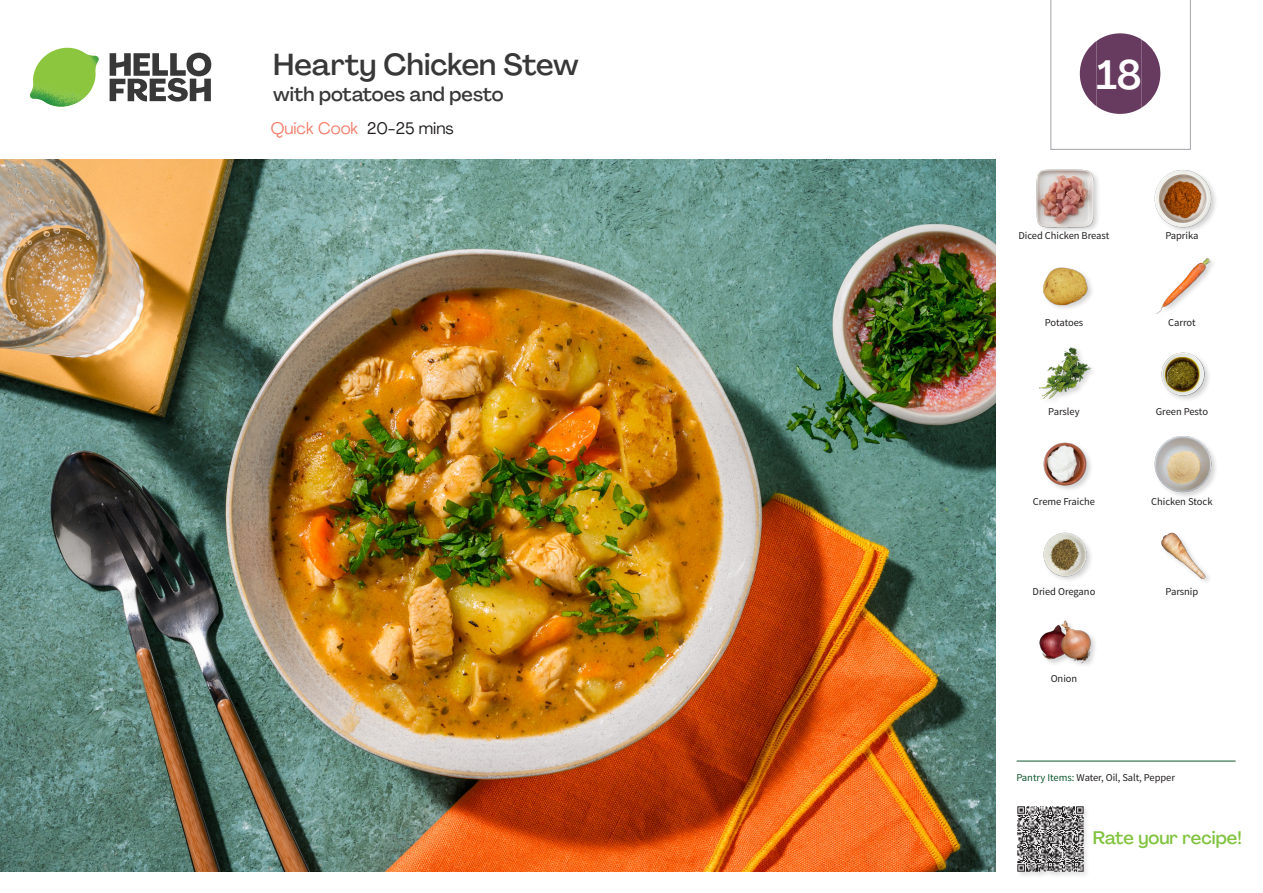
<style>
.page{position:relative;width:1263px;height:893px;background:#fff}
.page>*{position:absolute;margin:0;border:0;box-sizing:border-box;transform-origin:0 0}
._24_Recipe_Nr_Bag{font:500 40.5px "Agrandir";color:#fff}
._15_Titel_UK{font:500 30px "Agrandir";letter-spacing:-.005em;color:#383839}
._15_Titel_UK-2{font:500 19.5px "Agrandir";color:#383839}
.t1{font:500 18px "Agrandir";color:#81c340}
._02_Box_Type{font:16.5px "Agrandir";color:#f4806e}
._18_FRONT_ingredients_UK{font:10.5px "Source Sans Pro";letter-spacing:-.005em;color:#231f20}
.t2{font:10.5px "Source Sans Variable";letter-spacing:-.005em;color:#231f20}
.s1{color:#231f20}
.s2{font-family:"Source Sans Pro";color:#0e572c}
</style>
<div class="page">
<svg style="left:110px;top:53px;width:101px;height:49px"></svg>
<img style="left:30px;top:48px;width:69px;height:59px">
<img style="left:0;top:159px;width:995px;height:713px">
<hr style="left:1016px;top:761px;width:219px;height:1px;background:#0e572c">
<div style="left:1016px;top:805px;width:74px;height:74px;background:#f9f9f9"></div>
<img style="left:1017px;top:806px;width:69px;height:69px">
<div style="left:1154px;top:169px;width:64px;height:65px;background:#231f20;opacity:.2"></div>
<img style="left:1154px;top:170px;width:58px;height:57px">
<div style="left:1035px;top:169px;width:66px;height:65px;background:#231f20;opacity:.2"></div>
<img style="left:1036px;top:170px;width:58px;height:57px">
<img style="left:1156px;top:258px;width:56px;height:56px">
<img style="left:1043px;top:267px;width:49px;height:42px">
<img style="left:1161px;top:352px;width:48px;height:48px">
<img style="left:1039px;top:347px;width:53px;height:53px">
<div style="left:1154px;top:435px;width:65px;height:64px;background:#231f20;opacity:.2"></div>
<img style="left:1154px;top:435px;width:58px;height:58px">
<img style="left:1043px;top:442px;width:48px;height:48px">
<img style="left:1161px;top:532px;width:48px;height:50px">
<img style="left:1043px;top:532px;width:48px;height:48px">
<div style="left:1038px;top:619px;width:60px;height:50px;background:#231f20;opacity:.2"></div>
<img style="left:1038px;top:619px;width:56px;height:50px">
<svg style="left:1050px;top:0;width:141px;height:150px"></svg>
<p class="_15_Titel_UK" style="left:273px;top:46px;width:307px">Hearty Chicken Stew</p>
<p class="_15_Titel_UK-2" style="left:273px;top:82px;width:232px">with potatoes and pesto</p>
<p class="_02_Box_Type" style="left:271px;top:118px;width:184px">Quick Cook <span class="s1">20-25 mins</span></p>
<p class="_24_Recipe_Nr_Bag" style="left:1096px;top:50px;width:46px">18</p>
<p class="_18_FRONT_ingredients_UK" style="left:1018px;top:229px;width:92px">Diced Chicken Breast</p>
<p class="_18_FRONT_ingredients_UK" style="left:1165px;top:229px;width:35px">Paprika</p>
<p class="_18_FRONT_ingredients_UK" style="left:1045px;top:316px;width:40px">Potatoes</p>
<p class="_18_FRONT_ingredients_UK" style="left:1168px;top:316px;width:29px">Carrot</p>
<p class="_18_FRONT_ingredients_UK" style="left:1048px;top:405px;width:33px">Parsley</p>
<p class="_18_FRONT_ingredients_UK" style="left:1156px;top:405px;width:54px">Green Pesto</p>
<p class="_18_FRONT_ingredients_UK" style="left:1033px;top:495px;width:64px">Creme Fraiche</p>
<p class="_18_FRONT_ingredients_UK" style="left:1151px;top:495px;width:63px">Chicken Stock</p>
<p class="_18_FRONT_ingredients_UK" style="left:1033px;top:585px;width:64px">Dried Oregano</p>
<p class="_18_FRONT_ingredients_UK" style="left:1165px;top:585px;width:34px">Parsnip</p>
<p class="_18_FRONT_ingredients_UK" style="left:1051px;top:672px;width:28px">Onion</p>
<p class="t2" style="left:1016px;top:771px;width:160px"><span class="s2">Pantry Items:</span> Water, Oil, Salt, Pepper</p>
<h3 class="t1" style="left:1093px;top:827px;width:150px">Rate your recipe!</h3>
</div>
